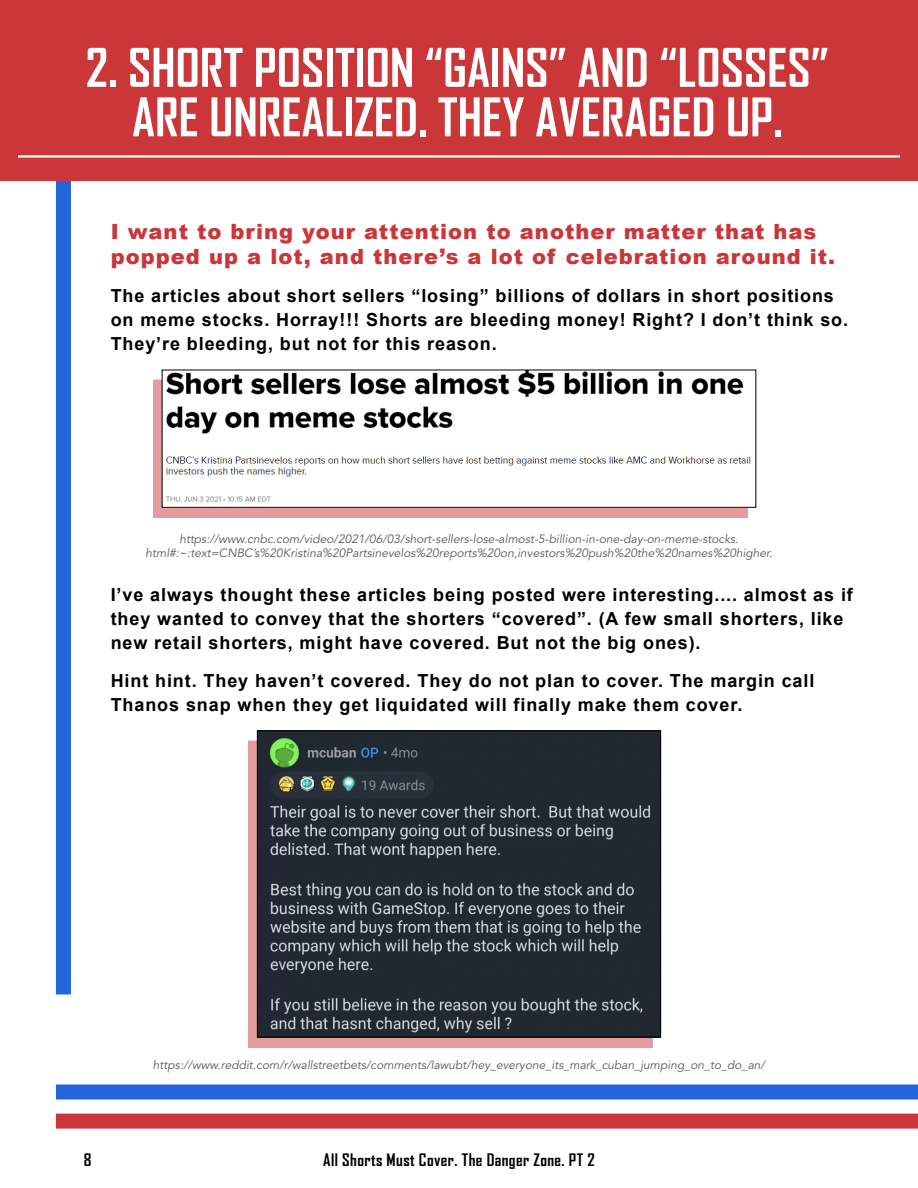
<style>
.page{position:relative;width:918px;height:1188px;background:#fff}
.page>*{position:absolute;margin:0;border:0;box-sizing:border-box;transform-origin:0 0}
.t1{font:700 51px/49.5px "Agency FB";color:#fff;text-align:center}
.t2{font:900 21px/25.2px "Arial";letter-spacing:.05em;color:#cb3639}
.t3{font:700 18px/24px "Arial";letter-spacing:.05em;color:#000}
.t4{font:700 16.5px "Agency FB";letter-spacing:.025em;color:#000}
.t5{font:italic 12px/14.4px "Avenir LT Std";color:#59595b;text-align:center}
</style>
<div class="page">
<div style="left:56px;top:0;width:15px;height:994px;background:#2366dc"></div>
<div style="left:56px;top:1114px;width:862px;height:15px;background:#cb3639"></div>
<div style="left:56px;top:1084px;width:862px;height:16px;background:#2366dc"></div>
<div style="left:0;top:0;width:918px;height:181px;background:#cb3639"></div>
<hr style="left:18px;top:155px;width:882px;height:3px;background:#fff">
<div style="left:153px;top:380px;width:595px;height:138px;background:#e59a9c"></div>
<img style="left:164px;top:372px;width:587px;height:134px">
<div style="left:162px;top:370px;width:594px;height:138px;border:1px solid #000"></div>
<div style="left:248px;top:741px;width:405px;height:307px;background:#cb3639;opacity:.5"></div>
<img style="left:259px;top:733px;width:400px;height:302px">
<div style="left:257px;top:731px;width:404px;height:306px;border:1px solid #000"></div>
<h1 class="t1" style="left:86px;top:43px;width:745px">2. SHORT POSITION “GAINS” AND “LOSSES”<br>ARE UNREALIZED. THEY AVERAGED UP.</h1>
<p class="t2" style="left:111px;top:218px;width:726px">I want to bring your attention to another matter that has popped up a lot, and there’s a lot of celebration around it.</p>
<p class="t3" style="left:111px;top:284px;width:739px">The articles about short sellers “losing” billions of dollars in short positions on meme stocks. Horray!!! Shorts are bleeding money! Right? I don’t think so.<br>They’re bleeding, but not for this reason.</p>
<p class="t5" style="left:145px;top:532px;width:629px">https://www.cnbc.com/video/2021/06/03/short-sellers-lose-almost-5-billion-in-one-day-on-meme-stocks. html#:~:text=CNBC’s%20Kristina%20Partsinevelos%20reports%20on,investors%20push%20the%20names%20higher.</p>
<p class="t3" style="left:111px;top:583px;width:744px">I’ve always thought these articles being posted were interesting.... almost as if they wanted to convey that the shorters “covered”. (A few small shorters, like new retail shorters, might have covered. But not the big ones).</p>
<p class="t3" style="left:111px;top:669px;width:705px">Hint hint. They haven’t covered. They do not plan to cover. The margin call<br>Thanos snap when they get liquidated will finally make them cover.</p>
<p class="t5" style="left:153px;top:1058px;width:614px">https://www.reddit.com/r/wallstreetbets/comments/lawubt/hey_everyone_its_mark_cuban_jumping_on_to_do_an/</p>
<p class="t4" style="left:84px;top:1150px;width:9px">8</p>
<p class="t4" style="left:323px;top:1150px;width:273px">ALL SHORTS MUST COVER. THE DANGER ZONE. PT 2</p>
</div>
